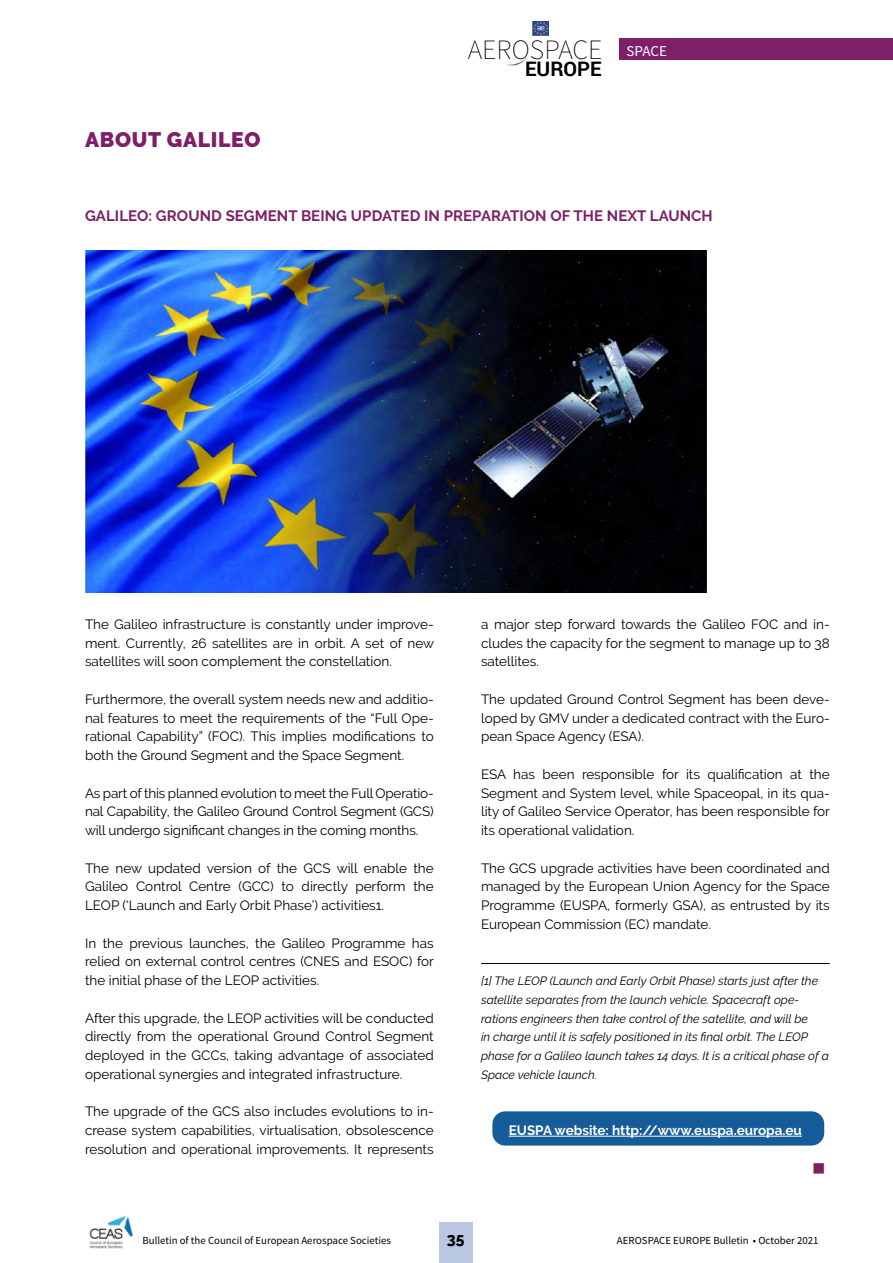
<style>
.page{position:relative;width:893px;height:1263px;background:#fff}
.page>*{position:absolute;margin:0;border:0;box-sizing:border-box;transform-origin:0 0}
.t1{font:200 27.9px "Source Sans Pro";color:#000}
.t2{font:900 21px "Raleway";letter-spacing:.035em;color:#7d2067}
.t3{font:700 19.95px "Roboto";color:#000}
.t4{font:18px "Wingdings";color:#7d2067}
.t5{font:800 15.75px "Raleway";color:#000}
.t6{font:700 15px "Raleway";letter-spacing:.005em;color:#7d2067}
.t7{font:15px "Source Sans Pro";color:#fff}
.t8{font:13.5px/18.8px "Raleway";color:#000;text-align:justify}
.t9{font:700 13.5px "Raleway";color:#fff}
.t10{font:italic 12px/18.8px "Raleway";color:#000}
.t11{font:10.8px "Source Sans Pro";color:#000}
</style>
<div class="page">
<div style="left:439px;top:1222px;width:34px;height:41px;background:#b9c7e2"></div>
<img style="left:89px;top:1215px;width:44px;height:34px">
<svg style="left:506px;top:56px;width:24px;height:10px"></svg>
<img style="left:533px;top:21px;width:16px;height:14px">
<div style="left:492px;top:1111px;width:332px;height:34px;background:#165b9a;border-radius:13px"></div>
<img style="left:85px;top:251px;width:622px;height:341px">
<hr style="left:481px;top:963px;width:349px;height:1px;background:#000">
<hr style="left:509px;top:1136px;width:293px;height:1px;background:#fff">
<div style="left:619px;top:38px;width:274px;height:22px;background:#7d2067"></div>
<h2 class="t2" style="left:85px;top:128px;width:177px">ABOUT GALILEO</h2>
<h1 class="t1" style="left:468px;top:33px;width:136px">AEROSPACE</h1>
<h3 class="t3" style="left:525px;top:55px;width:78px">EUROPE</h3>
<p class="t7" style="left:626px;top:42px;width:42px">SPACE</p>
<p class="t6" style="left:85px;top:207px;width:629px">GALILEO: GROUND SEGMENT BEING UPDATED IN PREPARATION OF THE NEXT LAUNCH</p>
<p class="t8" style="left:85px;top:615px;width:351px">The Galileo infrastructure is constantly under improve&shy;ment. Currently, 26 satellites are in orbit. A set of new satellites will soon complement the constellation.</p>
<p class="t8" style="left:85px;top:690px;width:350px">Furthermore, the overall system needs new and additio&shy;nal features to meet the requirements of the “Full Ope&shy;rational Capability” (FOC). This implies modifications to both the Ground Segment and the Space Segment.</p>
<p class="t8" style="left:85px;top:783px;width:350px">As part of this planned evolution to meet the Full Operatio&shy;nal Capability, the Galileo Ground Control Segment (GCS) will undergo significant changes in the coming months.</p>
<p class="t8" style="left:85px;top:858px;width:350px">The new updated version of the GCS will enable the Galileo Control Centre (GCC) to directly perform the LEOP (‘Launch and Early Orbit Phase’) activities1.</p>
<p class="t8" style="left:85px;top:933px;width:350px">In the previous launches, the Galileo Programme has relied on external control centres (CNES and ESOC) for the initial phase of the LEOP activities.</p>
<p class="t8" style="left:85px;top:1008px;width:350px">After this upgrade, the LEOP activities will be conducted directly from the operational Ground Control Segment deployed in the GCCs, taking advantage of associated operational synergies and integrated infrastructure.</p>
<p class="t8" style="left:85px;top:1102px;width:350px">The upgrade of the GCS also includes evolutions to in&shy;crease system capabilities, virtualisation, obsolescence resolution and operational improvements. It represents</p>
<p class="t8" style="left:481px;top:615px;width:350px">a major step forward towards the Galileo FOC and in&shy;cludes the capacity for the segment to manage up to 38 satellites.</p>
<p class="t8" style="left:481px;top:690px;width:350px">The updated Ground Control Segment has been deve&shy;loped by GMV under a dedicated contract with the Euro&shy;pean Space Agency (ESA).</p>
<p class="t8" style="left:481px;top:765px;width:350px">ESA has been responsible for its qualification at the Segment and System level, while Spaceopal, in its qua&shy;lity of Galileo Service Operator, has been responsible for its operational validation.</p>
<p class="t8" style="left:481px;top:858px;width:350px">The GCS upgrade activities have been coordinated and managed by the European Union Agency for the Space Programme (EUSPA, formerly GSA), as entrusted by its European Commission (EC) mandate.</p>
<p class="t10" style="left:481px;top:971px;width:349px">[1] The LEOP (Launch and Early Orbit Phase) starts just after the satellite separates from the launch vehicle. Spacecraft ope&shy;rations engineers then take control of the satellite, and will be<br>in charge until it is safely positioned in its final orbit. The LEOP phase for a Galileo launch takes 14 days. It is a critical phase of a Space vehicle launch.</p>
<p class="t9" style="left:509px;top:1123px;width:295px">EUSPA website: http://www.euspa.europa.eu</p>
<h3 class="t4" style="left:812px;top:1159px;width:15px">■</h3>
<p class="t11" style="left:142px;top:1233px;width:250px">Bulletin of the Council of European Aerospace Societies</p>
<p class="t5" style="left:447px;top:1229px;width:19px">35</p>
<p class="t11" style="left:617px;top:1233px;width:203px">AEROSPACE EUROPE Bulletin • October 2021</p>
</div>
